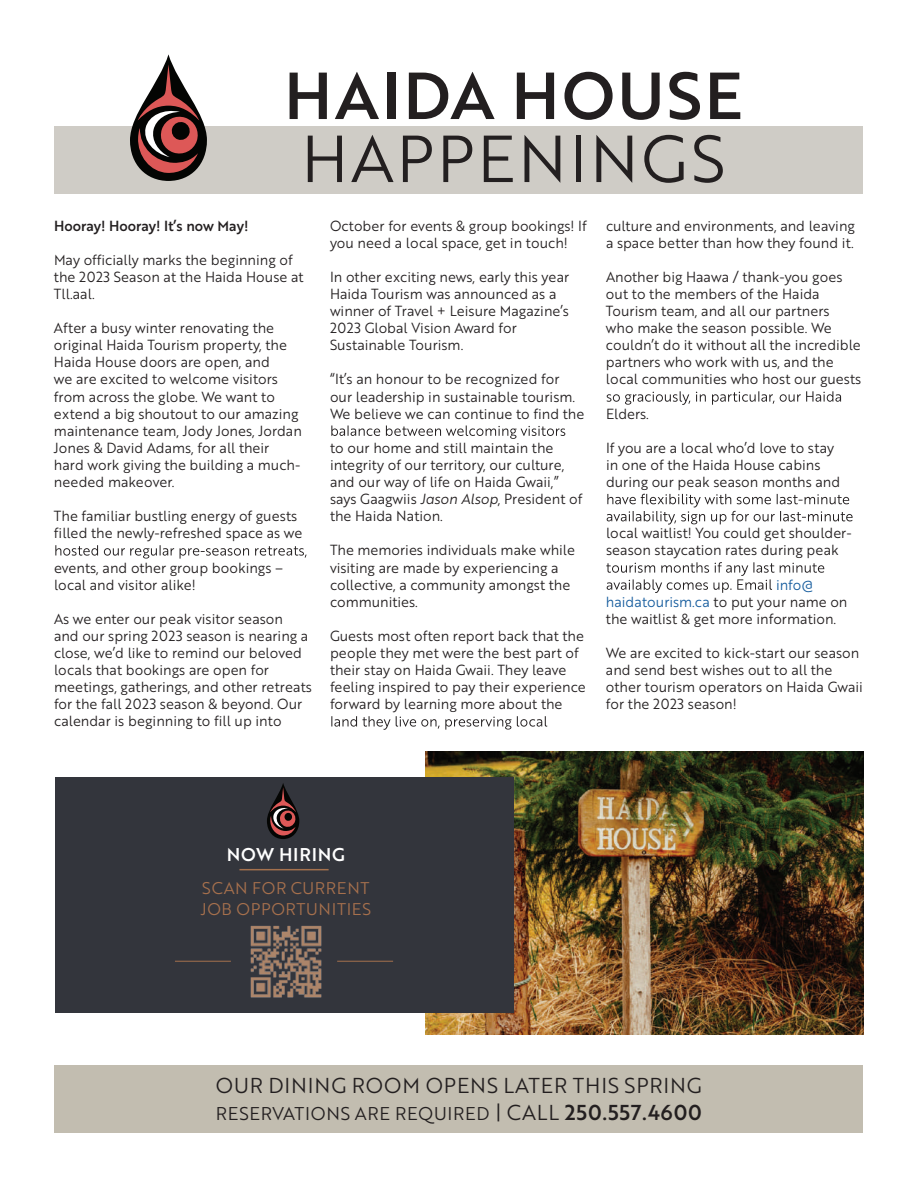
<style>
.page{position:relative;width:918px;height:1188px;background:#fff}
.page>*{position:absolute;margin:0;border:0;box-sizing:border-box;transform-origin:0 0}
.t1{font:64.5px "Brother 1816 Medium";letter-spacing:.04em;color:#231f20}
.t2{font:64.5px "Brother 1816 Book";letter-spacing:.04em;color:#231f20}
.t3{font:21px "Brother 1816 Book";letter-spacing:.04em;color:#231f20}
.t4{font:18px "Brother 1816 Book";letter-spacing:.04em;color:#231f20}
.t5{font:18px "Brother 1816 Medium";letter-spacing:.04em;color:#fff}
.t6{font:16.5px/21px "Brother 1816 Book";letter-spacing:.04em;color:#a6704d}
.t7{font:14.25px/17.1px "Brother 1816 Book";color:#231f20}
.t8{font:14.25px "Brother 1816 Medium";color:#231f20}
.s1{font-family:"Brother 1816 Book Italic"}
.s2{color:#175d9e}
.s3{font-size:21px}
.s4{font-family:"Brother 1816 Medium";font-size:21px}
</style>
<div class="page">
<img style="left:426px;top:752px;width:438px;height:283px">
<div style="left:55px;top:127px;width:808px;height:67px;background:#cfccc6"></div>
<div style="left:55px;top:1065px;width:808px;height:68px;background:#c2bdb0"></div>
<div style="left:55px;top:778px;width:458px;height:235px;background:#33353c"></div>
<svg style="left:130px;top:54px;width:77px;height:127px"></svg>
<svg style="left:267px;top:783px;width:32px;height:56px"></svg>
<svg style="left:55px;top:545px;width:252px;height:14px"></svg>
<svg style="left:331px;top:426px;width:234px;height:13px"></svg>
<svg style="left:331px;top:716px;width:216px;height:14px"></svg>
<svg style="left:607px;top:391px;width:234px;height:14px"></svg>
<svg style="left:607px;top:494px;width:246px;height:31px"></svg>
<svg style="left:606px;top:562px;width:218px;height:31px"></svg>
<img style="left:250px;top:925px;width:72px;height:73px">
<hr style="left:239px;top:869px;width:90px;height:1px;background:#a5714d">
<hr style="left:175px;top:961px;width:56px;height:1px;background:#a5714d">
<hr style="left:337px;top:961px;width:56px;height:1px;background:#a5714d">
<h1 class="t1" style="left:284px;top:47px;width:460px">HAIDA HOUSE</h1>
<h1 class="t2" style="left:301px;top:111px;width:425px">HAPPENINGS</h1>
<p class="t8" style="left:54px;top:215px;width:196px">Hooray! Hooray! It’s now May!</p>
<p class="t7" style="left:54px;top:251px;width:251px">May officially marks the beginning of the 2023 Season at the Haida House at<br>Tll.aal.</p>
<p class="t7" style="left:54px;top:319px;width:249px">After a busy winter renovating the original Haida Tourism property, the<br>Haida House doors are open, and<br>we are excited to welcome visitors from across the globe. We want to extend a big shoutout to our amazing maintenance team, Jody Jones, Jordan<br>Jones &amp; David Adams, for all their hard work giving the building a much&shy;needed makeover.</p>
<p class="t7" style="left:54px;top:507px;width:250px">The familiar bustling energy of guests filled the newly-refreshed space as we</p>
<p class="t7" style="left:54px;top:558px;width:231px">events, and other group bookings – local and visitor alike!</p>
<p class="t7" style="left:54px;top:610px;width:260px">As we enter our peak visitor season<br>and our spring 2023 season is nearing a close, we’d like to remind our beloved locals that bookings are open for meetings, gatherings, and other retreats for the fall 2023 season &amp; beyond. Our calendar is beginning to fill up into</p>
<p class="t7" style="left:330px;top:216px;width:258px">October for events &amp; group bookings! If you need a local space, get in touch!</p>
<p class="t7" style="left:330px;top:268px;width:241px">In other exciting news, early this year<br>Haida Tourism was announced as a winner of Travel + Leisure Magazine’s<br>2023 Global Vision Award for<br>Sustainable Tourism.</p>
<p class="t7" style="left:330px;top:370px;width:256px">“It’s an honour to be recognized for our leadership in sustainable tourism.<br>We believe we can continue to find the</p>
<p class="t7" style="left:330px;top:439px;width:254px">to our home and still maintain the integrity of our territory, our culture, and our way of life on Haida Gwaii,” says Gaagwiis <span class="s1">Jason Alsop</span>, President of the Haida Nation.</p>
<p class="t7" style="left:330px;top:541px;width:247px">The memories individuals make while visiting are made by experiencing a collective, a community amongst the communities.</p>
<p class="t7" style="left:330px;top:627px;width:257px">Guests most often report back that the people they met were the best part of their stay on Haida Gwaii. They leave feeling inspired to pay their experience forward by learning more about the</p>
<p class="t7" style="left:606px;top:216px;width:250px">culture and environments, and leaving a space better than how they found it.</p>
<p class="t7" style="left:606px;top:268px;width:257px">Another big Haawa / thank-you goes out to the members of the Haida Tourism team, and all our partners<br>who make the season possible. We couldn’t do it without all the incredible partners who work with us, and the local communities who host our guests</p>
<p class="t7" style="left:606px;top:404px;width:44px">Elders.</p>
<p class="t7" style="left:606px;top:439px;width:236px">If you are a local who’d love to stay in one of the Haida House cabins during our peak season months and</p>
<p class="t7" style="left:606px;top:524px;width:247px">local waitlist! You could get shoulder&shy;season staycation rates during peak</p>
<p class="t7" style="left:606px;top:575px;width:243px;text-indent:170px"><span class="s2">info@ haidatourism.ca</span> to put your name on the waitlist &amp; get more information.</p>
<p class="t7" style="left:606px;top:644px;width:258px">We are excited to kick-start our season and send best wishes out to all the other tourism operators on Haida Gwaii for the 2023 season!</p>
<p class="t5" style="left:227px;top:841px;width:119px">NOW HIRING</p>
<p class="t6" style="left:201px;top:877px;width:172px">SCAN FOR CURRENT<br>JOB OPPORTUNITIES</p>
<h2 class="t3" style="left:216px;top:1070px;width:487px">OUR DINING ROOM OPENS LATER THIS SPRING</h2>
<p class="t4" style="left:216px;top:1100px;width:487px">RESERVATIONS ARE REQUIRED <span class="s3">| CALL</span> <span class="s4">250.557.4600</span></p>
</div>
